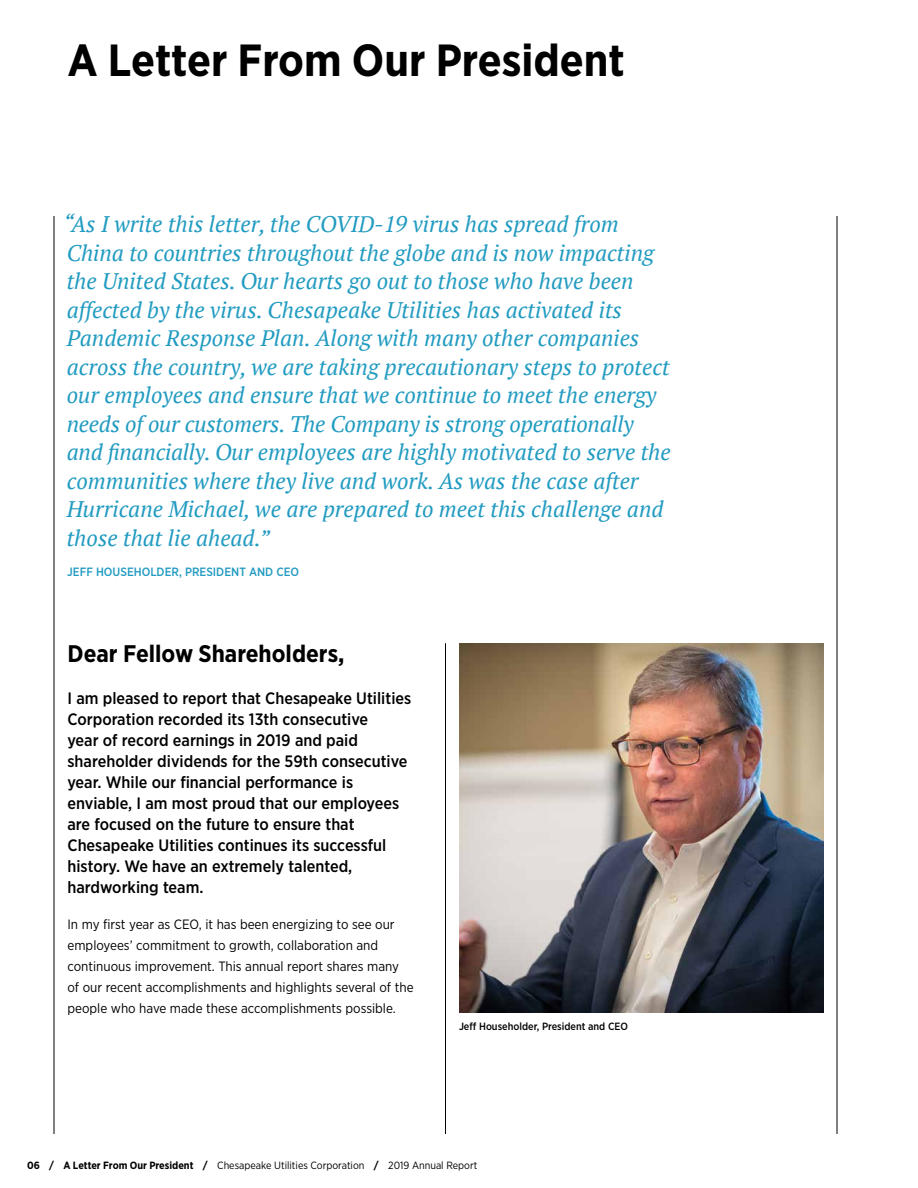
<style>
.page{position:relative;width:918px;height:1188px;background:#fff}
.page>*{position:absolute;margin:0;border:0;box-sizing:border-box;transform-origin:0 0}
.t1{font:700 45px "Gotham Narrow";color:#000}
.t2{font:700 24px "Gotham Narrow";color:#000}
.t3{font:italic 22.5px/28.5px "PT Serif";color:#219bc1}
.t4{font:500 16.5px/21px "Gotham Narrow";color:#000}
.t5{font:13.5px/21px "Gotham Narrow";color:#000}
.t6{font:500 12px "Gotham Narrow";color:#219bc1}
.t7{font:10.5px "Gotham Narrow";color:#000}
.t8{font:500 10.5px "Gotham Narrow";color:#000}
.s1{font-weight:700}
</style>
<div class="page">
<hr style="left:54px;top:216px;width:1px;height:918px;background:#000">
<hr style="left:445px;top:643px;width:1px;height:491px;background:#000">
<hr style="left:837px;top:216px;width:1px;height:918px;background:#000">
<img style="left:459px;top:643px;width:365px;height:369px">
<h1 class="t1" style="left:68px;top:32px;width:559px">A Letter From Our President</h1>
<p class="t3" style="left:64px;top:210px;width:609px">“As I write this letter, the COVID-19 virus has spread from China to countries throughout the globe and is now impacting the United States. Our hearts go out to those who have been affected by the virus. Chesapeake Utilities has activated its Pandemic Response Plan. Along with many other companies across the country, we are taking precautionary steps to protect our employees and ensure that we continue to meet the energy needs of our customers. The Company is strong operationally and financially. Our employees are highly motivated to serve the communities where they live and work. As was the case after Hurricane Michael, we are prepared to meet this challenge and those that lie ahead.”</p>
<p class="t6" style="left:67px;top:564px;width:234px">JEFF HOUSEHOLDER, PRESIDENT AND CEO</p>
<p class="t2" style="left:68px;top:638px;width:279px">Dear Fellow Shareholders,</p>
<p class="t4" style="left:68px;top:687px;width:345px">I am pleased to report that Chesapeake Utilities Corporation recorded its 13th consecutive<br>year of record earnings in 2019 and paid shareholder dividends for the 59th consecutive year. While our financial performance is enviable, I am most proud that our employees are focused on the future to ensure that Chesapeake Utilities continues its successful history. We have an extremely talented, hardworking team.</p>
<p class="t5" style="left:68px;top:913px;width:348px">In my first year as CEO, it has been energizing to see our employees’ commitment to growth, collaboration and continuous improvement. This annual report shares many of our recent accomplishments and highlights several of the people who have made these accomplishments possible.</p>
<p class="t8" style="left:459px;top:1019px;width:171px">Jeff Householder, President and CEO</p>
<p class="t7" style="left:27px;top:1159px;width:452px"><span class="s1">06 / A Letter From Our President /</span> Chesapeake Utilities Corporation <span class="s1">/</span> 2019 Annual Report</p>
</div>
